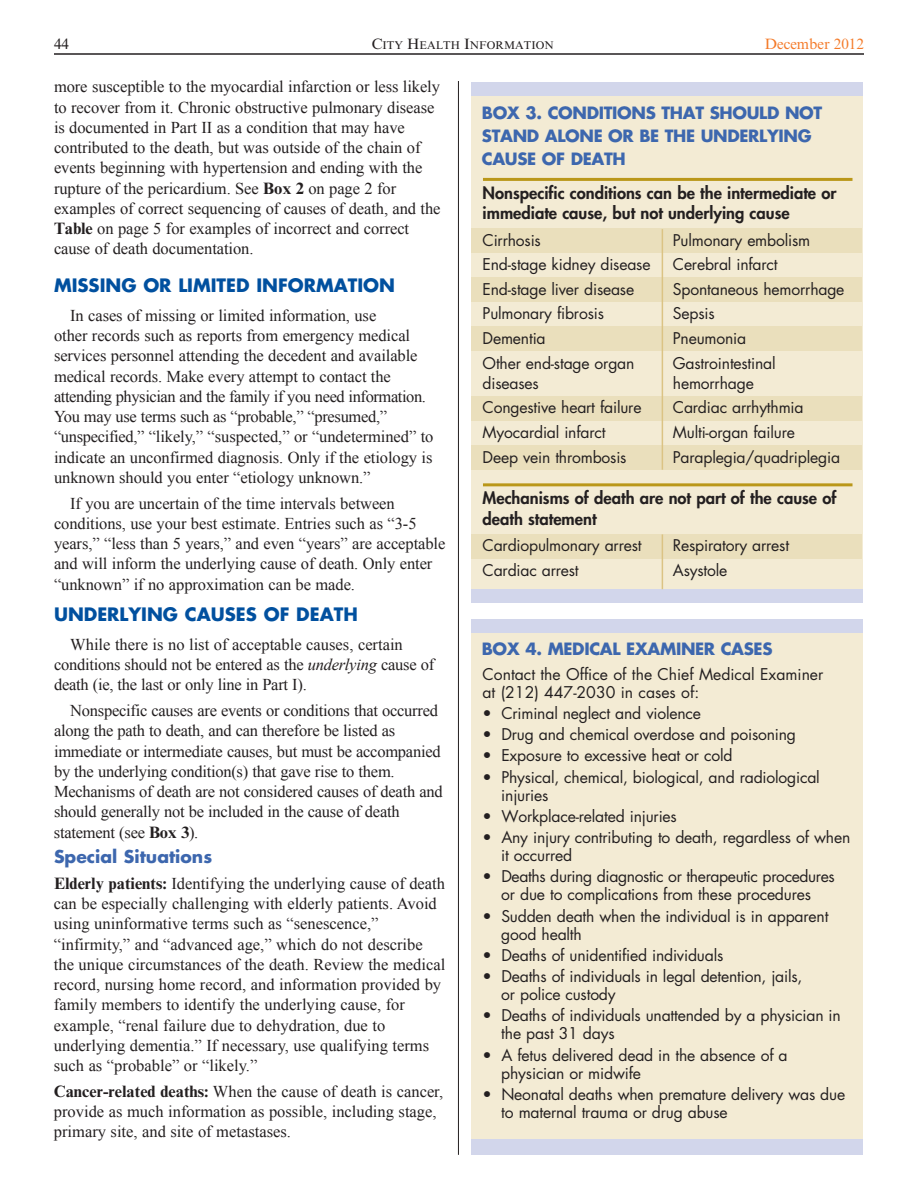
<style>
.page{position:relative;width:918px;height:1188px;background:#fff}
.page>*{position:absolute;margin:0;border:0;box-sizing:border-box;transform-origin:0 0}
.t1{font:700 18px "Futura Std";color:#01509f}
.t2{font:700 17.25px "Futura Std";color:#3d67ae}
.t3{font:16.5px/20.2px "Times New Roman";letter-spacing:-.005em;color:#231f20}
.t4{font:800 16.5px/20.2px "Futura Std";color:#231f20}
.t5{font:700 16.5px/23.2px "Futura Std";letter-spacing:-.02em;color:#3d67ae}
.t6{font:15.75px/18px "Futura Std";letter-spacing:-.01em;color:#231f20}
.t7{font:15px "Times New Roman MT Std";color:#f47b2a}
.t8{font:15px "Times New Roman MT Std";color:#231f20}
.t9{font:11.25px "Times New Roman MT Std";color:#231f20}
.s1{font-size:15px}
.s2{font-family:"Times New Roman MT Std";font-weight:700}
.s3{font-style:italic}
</style>
<div class="page">
<hr style="left:54px;top:53px;width:810px;height:2px;background:#231f20">
<hr style="left:458px;top:81px;width:1px;height:1074px;background:#231f20">
<div style="left:471px;top:82px;width:392px;height:521px;background:#d2d6eb"></div>
<div style="left:471px;top:96px;width:392px;height:493px;background:#f3ebd4"></div>
<div style="left:471px;top:229px;width:391px;height:24px;background:#eadfbc"></div>
<div style="left:471px;top:326px;width:391px;height:24px;background:#eadfbc"></div>
<div style="left:471px;top:277px;width:391px;height:24px;background:#eadfbc"></div>
<div style="left:471px;top:396px;width:391px;height:24px;background:#eadfbc"></div>
<div style="left:471px;top:446px;width:391px;height:24px;background:#eadfbc"></div>
<div style="left:471px;top:534px;width:391px;height:24px;background:#eadfbc"></div>
<hr style="left:483px;top:483px;width:370px;height:3px;background:#ba9719">
<hr style="left:483px;top:178px;width:370px;height:3px;background:#ba9719">
<hr style="left:662px;top:229px;width:1px;height:241px;background:#dbc384">
<hr style="left:662px;top:534px;width:1px;height:55px;background:#dbc384">
<div style="left:471px;top:619px;width:391px;height:535px;background:#d2d6eb"></div>
<div style="left:471px;top:633px;width:391px;height:505px;background:#f3ebd4"></div>
<p class="t8" style="left:54px;top:39px;width:16px">44</p>
<p class="t9" style="left:372px;top:41px;width:183px"><span class="s1">C</span>ITY <span class="s1">H</span>EALTH <span class="s1">I</span>NFORMATION</p>
<p class="t7" style="left:765px;top:39px;width:101px">December 2012</p>
<p class="t3" style="left:54px;top:77px;width:388px">more susceptible to the myocardial infarction or less likely to recover from it. Chronic obstructive pulmonary disease is documented in Part II as a condition that may have contributed to the death, but was outside of the chain of events beginning with hypertension and ending with the rupture of the pericardium. See <span class="s2">Box 2</span> on page 2 for examples of correct sequencing of causes of death, and the <span class="s2">Table</span> on page 5 for examples of incorrect and correct cause of death documentation.</p>
<p class="t1" style="left:54px;top:277px;width:343px">MISSING OR LIMITED INFORMATION</p>
<p class="t3" style="left:54px;top:305px;width:381px;text-indent:16px">In cases of missing or limited information, use<br>other records such as reports from emergency medical services personnel attending the decedent and available medical records. Make every attempt to contact the attending physician and the family if you need information.<br>You may use terms such as “probable,” “presumed,” “unspecified,” “likely,” “suspected,” or “undetermined” to indicate an unconfirmed diagnosis. Only if the etiology is unknown should you enter “etiology unknown.”</p>
<p class="t3" style="left:54px;top:493px;width:393px;text-indent:16px">If you are uncertain of the time intervals between conditions, use your best estimate. Entries such as “3-5 years,” “less than 5 years,” and even “years” are acceptable and will inform the underlying cause of death. Only enter “unknown” if no approximation can be made.</p>
<p class="t1" style="left:54px;top:606px;width:305px">UNDERLYING CAUSES OF DEATH</p>
<p class="t3" style="left:54px;top:634px;width:382px;text-indent:16px">while there is no list of acceptable causes, certain conditions should not be entered as the <span class="s3">underlying</span> cause of death (ie, the last or only line in Part I).</p>
<p class="t3" style="left:54px;top:700px;width:390px;text-indent:16px">Nonspecific causes are events or conditions that occurred along the path to death, and can therefore be listed as immediate or intermediate causes, but must be accompanied by the underlying condition(s) that gave rise to them.<br>Mechanisms of death are not considered causes of death and should generally not be included in the cause of death statement (see <span class="s2">Box 3</span>).</p>
<p class="t2" style="left:54px;top:849px;width:160px">Special Situations</p>
<p class="t3" style="left:54px;top:873px;width:393px"><span class="s2">Elderly patients:</span> Identifying the underlying cause of death can be especially challenging with elderly patients. avoid using uninformative terms such as “senescence,” “infirmity,” and “advanced age,” which do not describe the unique circumstances of the death. Review the medical record, nursing home record, and information provided by family members to identify the underlying cause, for example, “renal failure due to dehydration, due to underlying dementia.” If necessary, use qualifying terms such as “probable” or “likely.”</p>
<p class="t3" style="left:54px;top:1081px;width:391px"><span class="s2">Cancer-related deaths:</span> when the cause of death is cancer, provide as much information as possible, including stage, primary site, and site of metastases.</p>
<p class="t5" style="left:482px;top:102px;width:342px">BOX 3. CONDITIONS THAT SHOULD NOT<br>STAND ALONE OR BE THE UNDERLYING<br>CAUSE OF DEATH</p>
<p class="t4" style="left:483px;top:184px;width:355px">Nonspecific conditions can be the intermediate or immediate cause, but not underlying cause</p>
<p class="t6" style="left:483px;top:232px;width:60px">Cirrhosis</p>
<p class="t6" style="left:673px;top:232px;width:139px">Pulmonary embolism</p>
<p class="t6" style="left:483px;top:257px;width:169px">End-stage kidney disease</p>
<p class="t6" style="left:673px;top:257px;width:106px">Cerebral infarct</p>
<p class="t6" style="left:483px;top:281px;width:153px">End-stage liver disease</p>
<p class="t6" style="left:673px;top:281px;width:173px">Spontaneous hemorrhage</p>
<p class="t6" style="left:483px;top:306px;width:123px">Pulmonary fibrosis</p>
<p class="t6" style="left:673px;top:306px;width:43px">Sepsis</p>
<p class="t6" style="left:483px;top:331px;width:65px">Dementia</p>
<p class="t6" style="left:673px;top:331px;width:75px">Pneumonia</p>
<p class="t6" style="left:483px;top:355px;width:153px">Other end-stage organ</p>
<p class="t6" style="left:673px;top:355px;width:104px">Gastrointestinal</p>
<p class="t6" style="left:483px;top:375px;width:58px">diseases</p>
<p class="t6" style="left:673px;top:375px;width:82px">hemorrhage</p>
<p class="t6" style="left:483px;top:400px;width:160px">Congestive heart failure</p>
<p class="t6" style="left:673px;top:400px;width:132px">Cardiac arrhythmia</p>
<p class="t6" style="left:483px;top:424px;width:124px">Myocardial infarct</p>
<p class="t6" style="left:673px;top:424px;width:124px">Multi-organ failure</p>
<p class="t6" style="left:483px;top:449px;width:145px">Deep vein thrombosis</p>
<p class="t6" style="left:673px;top:449px;width:169px">Paraplegia/quadriplegia</p>
<p class="t4" style="left:483px;top:489px;width:355px">Mechanisms of death are not part of the cause of death statement</p>
<p class="t6" style="left:483px;top:538px;width:161px">Cardiopulmonary arrest</p>
<p class="t6" style="left:673px;top:538px;width:118px">Respiratory arrest</p>
<p class="t6" style="left:483px;top:562px;width:98px">Cardiac arrest</p>
<p class="t6" style="left:673px;top:562px;width:56px">Asystole</p>
<p class="t5" style="left:482px;top:639px;width:292px">BOX 4. MEDICAL EXAMINER CASES</p>
<p class="t6" style="left:483px;top:666px;width:342px">Contact the Office of the Chief Medical Examiner at (212) 447-2030 in cases of:</p>
<p class="t6" style="left:483px;top:705px;width:220px">• Criminal neglect and violence</p>
<p class="t6" style="left:483px;top:727px;width:315px">• Drug and chemical overdose and poisoning</p>
<p class="t6" style="left:483px;top:748px;width:252px">• Exposure to excessive heat or cold</p>
<p class="t6" style="left:501px;top:769px;width:320px;text-indent:-19px">• Physical, chemical, biological, and radiological injuries</p>
<p class="t6" style="left:483px;top:808px;width:196px">• Workplace-related injuries</p>
<p class="t6" style="left:501px;top:830px;width:351px;text-indent:-19px">• Any injury contributing to death, regardless of when it occurred</p>
<p class="t6" style="left:483px;top:869px;width:354px;text-align:center">• Deaths during diagnostic or therapeutic procedures or due to complications from these procedures</p>
<p class="t6" style="left:501px;top:908px;width:329px;text-indent:-19px">• Sudden death when the individual is in apparent good health</p>
<p class="t6" style="left:483px;top:947px;width:242px">• Deaths of unidentified individuals</p>
<p class="t6" style="left:501px;top:969px;width:303px;text-indent:-19px">• Deaths of individuals in legal detention, jails, or police custody</p>
<p class="t6" style="left:501px;top:1008px;width:341px;text-indent:-19px">• Deaths of individuals unattended by a physician in the past 31 days</p>
<p class="t6" style="left:501px;top:1047px;width:288px;text-indent:-19px">• A fetus delivered dead in the absence of a physician or midwife</p>
<p class="t6" style="left:501px;top:1086px;width:345px;text-indent:-19px">• Neonatal deaths when premature delivery was due to maternal trauma or drug abuse</p>
</div>
